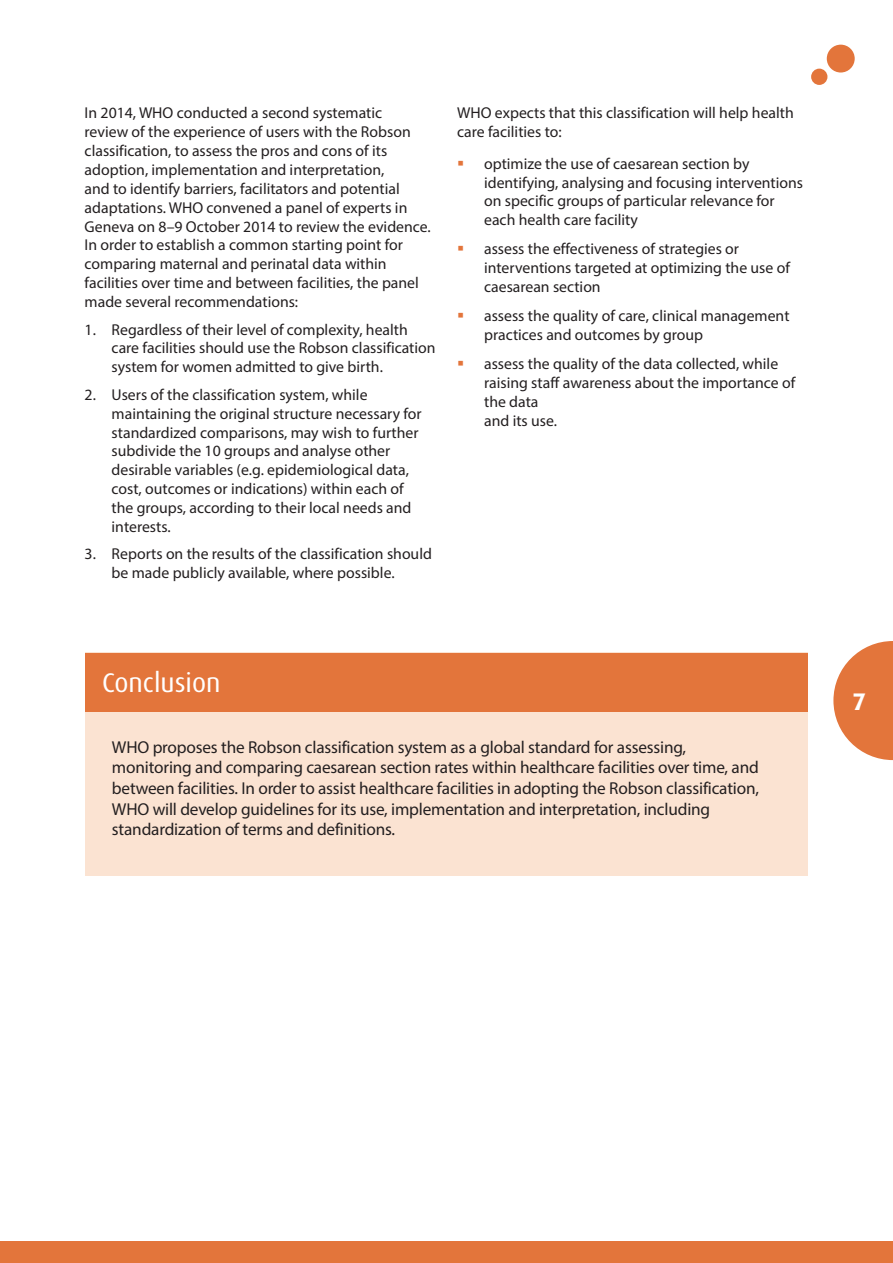
<style>
.page{position:relative;width:893px;height:1263px;background:#fff}
.page>*{position:absolute;margin:0;border:0;box-sizing:border-box;transform-origin:0 0}
.Heading_3{font:27px "Dax Pro";color:#fff}
.t1{font:700 24px "Dax Pro";color:#fff}
.Body_text{font:17.25px/20.7px "Myriad Pro";letter-spacing:-.01em;color:#231f20}
.Body_text-2{font:15.75px/18.9px "Myriad Pro";color:#231f20}
</style>
<div class="page">
<svg style="left:833px;top:641px;width:60px;height:119px"></svg>
<div style="left:827px;top:45px;width:28px;height:28px;background:#e3753b;border-radius:50%"></div>
<div style="left:811px;top:69px;width:16px;height:16px;background:#e3753b;border-radius:50%"></div>
<div style="left:0;top:1241px;width:893px;height:22px;background:#e3753b"></div>
<div style="left:86px;top:653px;width:722px;height:223px;background:#fbe3d2"></div>
<div style="left:85px;top:653px;width:723px;height:58px;background:#e3753b"></div>
<p class="Body_text-2" style="left:85px;top:103px;width:348px">In 2014, WHO conducted a second systematic<br>review of the experience of users with the Robson classification, to assess the pros and cons of its adoption, implementation and interpretation,<br>and to identify barriers, facilitators and potential adaptations. WHO convened a panel of experts in Geneva on 8–9 October 2014 to review the evidence.<br>In order to establish a common starting point for comparing maternal and perinatal data within facilities over time and between facilities, the panel made several recommendations:</p>
<p class="Body_text-2" style="left:112px;top:320px;width:325px;text-indent:-27px">1. Regardless of their level of complexity, health care facilities should use the Robson classification system for women admitted to give birth.</p>
<p class="Body_text-2" style="left:112px;top:385px;width:312px;text-indent:-27px">2. Users of the classification system, while maintaining the original structure necessary for standardized comparisons, may wish to further subdivide the 10 groups and analyse other desirable variables (e.g. epidemiological data, cost, outcomes or indications) within each of the groups, according to their local needs and interests.</p>
<p class="Body_text-2" style="left:112px;top:544px;width:322px;text-indent:-27px">3. Reports on the results of the classification should be made publicly available, where possible.</p>
<p class="Body_text-2" style="left:457px;top:103px;width:338px">WHO expects that this classification will help health care facilities to:</p>
<p class="Body_text-2" style="left:484px;top:154px;width:320px">optimize the use of caesarean section by identifying, analysing and focusing interventions on specific groups of particular relevance for each health care facility</p>
<p class="Body_text-2" style="left:484px;top:239px;width:307px">assess the effectiveness of strategies or interventions targeted at optimizing the use of caesarean section</p>
<p class="Body_text-2" style="left:484px;top:306px;width:307px">assess the quality of care, clinical management practices and outcomes by group</p>
<p class="Body_text-2" style="left:484px;top:354px;width:313px">assess the quality of the data collected, while raising staff awareness about the importance of the data<br>and its use.</p>
<p class="Heading_3" style="left:102px;top:666px;width:120px">Conclusion</p>
<p class="Body_text" style="left:112px;top:736px;width:648px">WHO proposes the Robson classification system as a global standard for assessing, monitoring and comparing caesarean section rates within healthcare facilities over time, and between facilities. In order to assist healthcare facilities in adopting the Robson classification, WHO will develop guidelines for its use, implementation and interpretation, including standardization of terms and definitions.</p>
<h2 class="t1" style="left:853px;top:686px;width:15px">7</h2>
</div>
